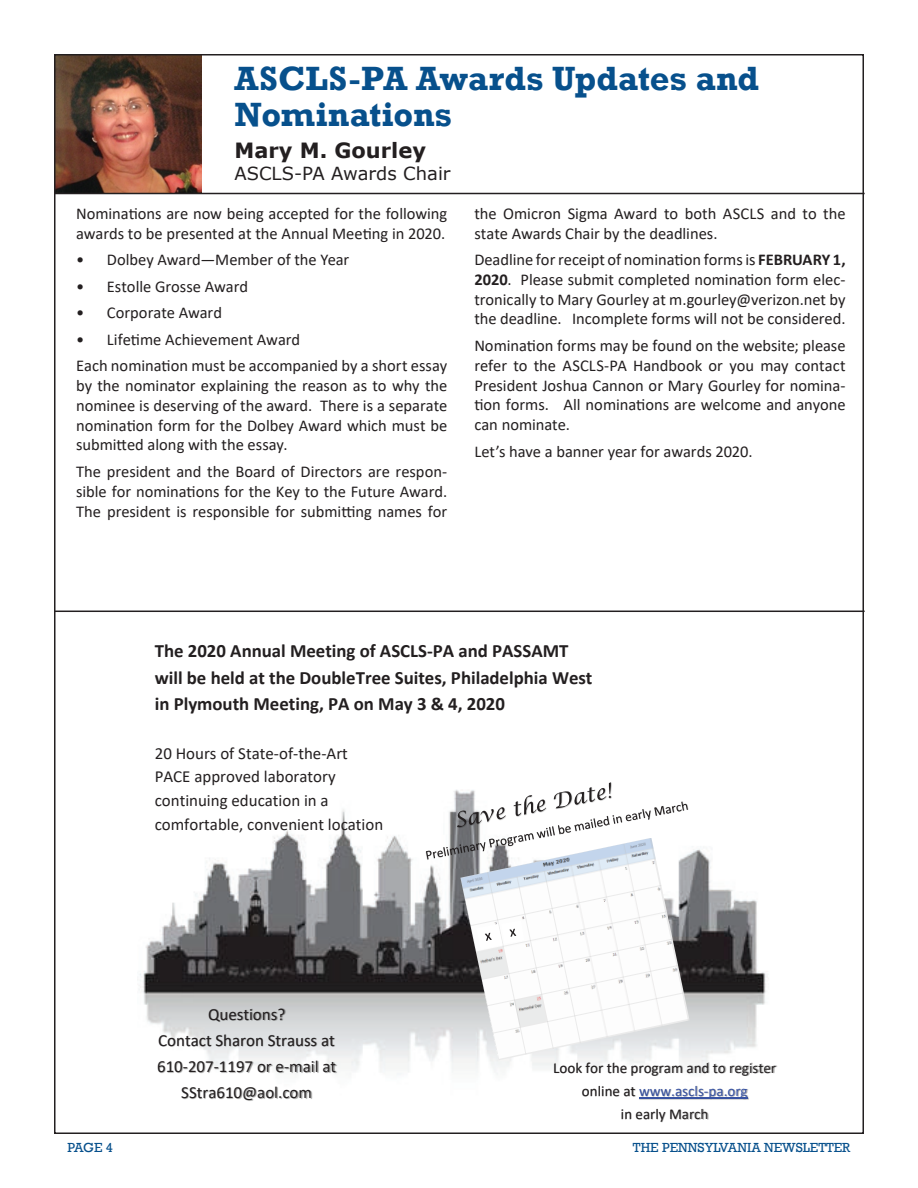
<style>
.page{position:relative;width:918px;height:1188px;background:#fff}
.page>*{position:absolute;margin:0;border:0;box-sizing:border-box;transform-origin:0 0}
.t1{font:700 34.5px/36px "Rockwell";color:#07508c}
.t2{font:700 21px "Verdana";color:#231f20}
.t3{font:700 18.75px/26.4px "Calibri";color:#231f20}
.t4{font:18px "Verdana";color:#231f20}
.t5{font:16.95px/23.7px "Calibri";color:#231f20}
.t6{font:16.5px/19.8px "Calibri";color:#231f20;text-align:justify}
.t7{font:15px/23.4px "Calibri";color:#231f20;text-align:center}
.t8{font:13.5px "Rockwell";color:#07508c}
.s1{font-weight:700}
.s2{color:#3853a3}
</style>
<div class="page">
<img style="left:57px;top:57px;width:145px;height:135px">
<hr style="left:55px;top:193px;width:810px;height:1px;background:#231f20">
<img style="left:139px;top:849px;width:629px;height:226px">
<img style="left:460px;top:916px;width:230px;height:144px">
<img style="left:211px;top:808px;width:488px;height:108px">
<svg style="left:426px;top:782px;width:262px;height:77px"></svg>
<img style="left:197px;top:1003px;width:110px;height:21px">
<img style="left:147px;top:1024px;width:210px;height:38px">
<img style="left:146px;top:1050px;width:206px;height:25px">
<img style="left:182px;top:1087px;width:117px;height:14px">
<img style="left:300px;top:1074px;width:36px;height:25px">
<img style="left:546px;top:1058px;width:232px;height:18px">
<img style="left:582px;top:1086px;width:47px;height:11px">
<img style="left:629px;top:1086px;width:109px;height:11px">
<img style="left:738px;top:1089px;width:11px;height:8px">
<img style="left:639px;top:1097px;width:110px;height:3px">
<hr style="left:639px;top:1098px;width:109px;height:1px;background:#3853a3">
<img style="left:621px;top:1109px;width:88px;height:14px">
<svg style="left:476px;top:920px;width:48px;height:30px"></svg>
<hr style="left:54px;top:611px;width:811px;height:1px;background:#231f20">
<h1 class="t1" style="left:235px;top:61px;width:526px">ASCLS-PA Awards Updates and<br>Nominations</h1>
<p class="t2" style="left:235px;top:136px;width:193px">Mary M. Gourley</p>
<p class="t4" style="left:235px;top:161px;width:218px">ASCLS-PA Awards Chair</p>
<p class="t6" style="left:76px;top:203px;width:373px">Nominations are now being accepted for the following awards to be presented at the Annual Meeting in 2020.</p>
<p class="t6" style="left:76px;top:249px;width:275px">• Dolbey Award—Member of the Year</p>
<p class="t6" style="left:76px;top:276px;width:174px">• Estolle Grosse Award</p>
<p class="t6" style="left:76px;top:302px;width:147px">• Corporate Award</p>
<p class="t6" style="left:76px;top:326px;width:373px;line-height:26.5px">• Lifetime Achievement Award<br>Each nomination must be accompanied by a short essay</p>
<p class="t6" style="left:76px;top:375px;width:373px">by the nominator explaining the reason as to why the nominee is deserving of the award. There is a separate nomination form for the Dolbey Award which must be submitted along with the essay.</p>
<p class="t6" style="left:76px;top:461px;width:373px">The president and the Board of Directors are respon&shy;sible for nominations for the Key to the Future Award.<br>The president is responsible for submitting names for</p>
<p class="t6" style="left:474px;top:203px;width:373px">the Omicron Sigma Award to both ASCLS and to the state Awards Chair by the deadlines.</p>
<p class="t6" style="left:474px;top:249px;width:373px">Deadline for receipt of nomination forms is <span class="s1">FEBRUARY 1, 2020</span>. Please submit completed nomination form elec&shy;tronically to Mary Gourley at m.gourley@verizon.net by the deadline. Incomplete forms will not be considered.</p>
<p class="t6" style="left:474px;top:335px;width:373px">Nomination forms may be found on the website; please refer to the ASCLS-PA Handbook or you may contact President Joshua Cannon or Mary Gourley for nomina&shy;tion forms. All nominations are welcome and anyone can nominate.</p>
<p class="t6" style="left:474px;top:441px;width:280px">Let’s have a banner year for awards 2020.</p>
<p class="t3" style="left:155px;top:638px;width:439px">The 2020 Annual Meeting of ASCLS-PA and PASSAMT will be held at the DoubleTree Suites, Philadelphia West in Plymouth Meeting, PA on May 3 &amp; 4, 2020</p>
<p class="t5" style="left:155px;top:741px;width:230px">20 Hours of State-of-the-Art<br>PACE approved laboratory continuing education in a comfortable, convenient location</p>
<p class="t5" style="left:157px;top:1001px;width:181px;line-height:26.2px;text-align:center">Questions?<br>Contact Sharon Strauss at<br>610-207-1197 or e-mail at<br>SStra610@aol.com</p>
<p class="t7" style="left:553px;top:1056px;width:224px">Look for the program and to register online at <span class="s2">www.ascls-pa.org<br></span>in early March</p>
<p class="t8" style="left:68px;top:1139px;width:47px">PAGE 4</p>
<p class="t8" style="left:633px;top:1139px;width:219px">THE PENNSYLVANIA NEWSLETTER</p>
</div>
